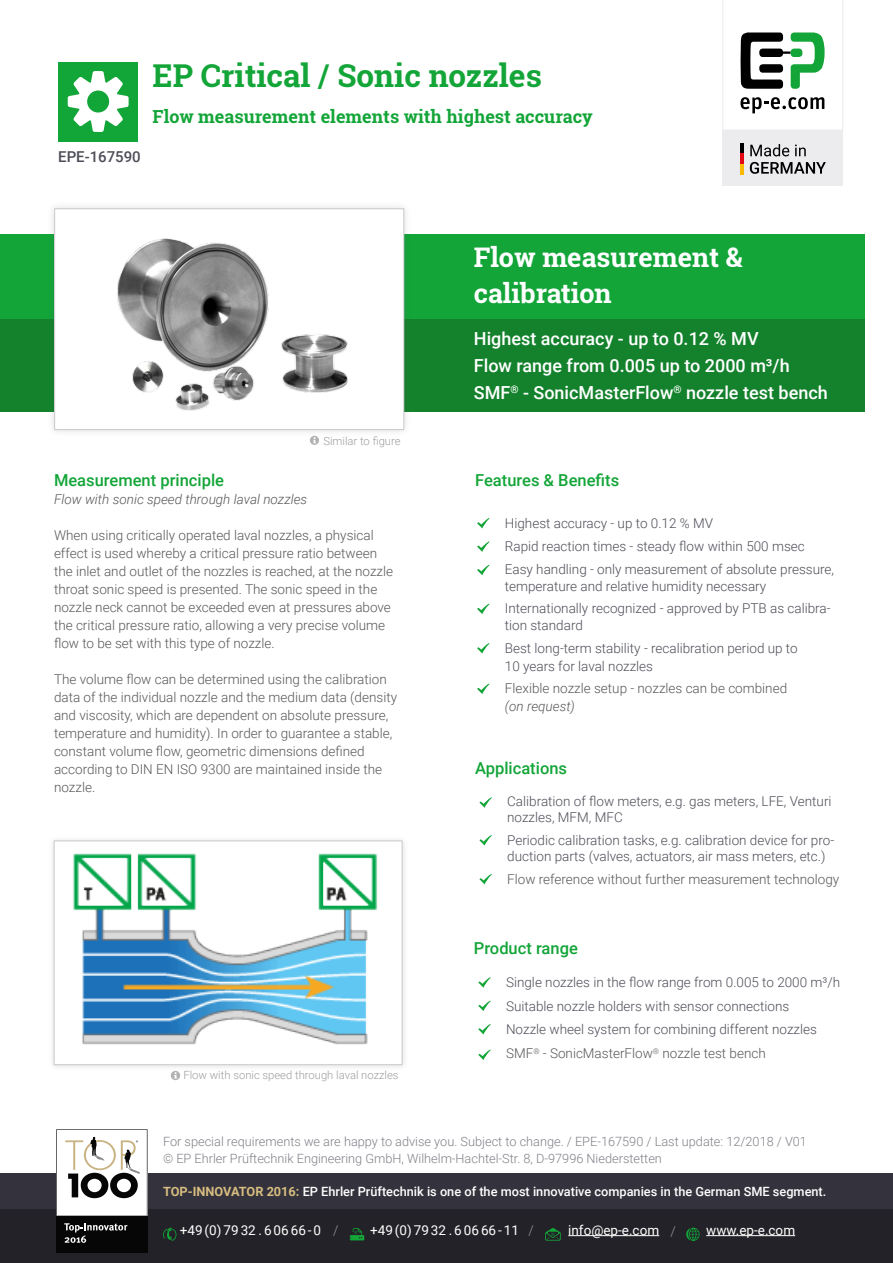
<style>
.page{position:relative;width:893px;height:1263px;background:#fff}
.page>*{position:absolute;margin:0;border:0;box-sizing:border-box;transform-origin:0 0}
.t1{font:700 31.5px "Roboto Slab";color:#13a538}
.t2{font:700 27px/36px "Roboto Slab";color:#fff}
.t3{font:500 18px/27px "Roboto";color:#fff}
.t4{font:700 18px "Roboto Slab";color:#13a538}
.t5{font:500 16.5px "Roboto";color:#13a538}
.t6{font:500 15px "Roboto";color:#4d4d58}
.t7{font:300 13.5px/18px "Roboto";color:#575756}
.t8{font:300 13.5px/23.7px "Roboto";color:#4d4d58}
.t9{font:13.5px "Roboto";color:#fff}
.t10{font:italic 300 13.5px "Roboto";color:#575756}
.t11{font:300 12.75px/16.5px "Roboto";color:#837e87}
.t12{font:500 12.75px "Roboto";color:#fff}
.t13{font:300 11.25px "Roboto";color:#9d9d9c}
.s1{color:#575756}
.s2{font-weight:700;color:#d8bd80}
.s3{font-weight:300;color:#9d989f}
</style>
<div class="page">
<div style="left:0;top:1174px;width:893px;height:38px;background:#34333d"></div>
<div style="left:0;top:1210px;width:893px;height:53px;background:#232228"></div>
<svg style="left:56px;top:1129px;width:91px;height:87px"></svg>
<div style="left:56px;top:1216px;width:91px;height:36px;background:#070606"></div>
<svg style="left:64px;top:1223px;width:64px;height:20px"></svg>
<svg style="left:163px;top:1227px;width:13px;height:14px"></svg>
<svg style="left:350px;top:1228px;width:14px;height:12px"></svg>
<svg style="left:545px;top:1228px;width:16px;height:12px"></svg>
<hr style="left:568px;top:1235px;width:91px;height:1px;background:#fff">
<svg style="left:686px;top:1227px;width:14px;height:14px"></svg>
<hr style="left:706px;top:1235px;width:89px;height:1px;background:#fff">
<div style="left:48px;top:835px;width:360px;height:236px;background:#4d4d58;opacity:.2"></div>
<div style="left:54px;top:841px;width:348px;height:224px;background:#fff"></div>
<img style="left:73px;top:853px;width:305px;height:192px">
<div style="left:54px;top:841px;width:348px;height:224px;border:1px solid #cbc8cd"></div>
<div style="left:0;top:318px;width:865px;height:94px;background:#14822c"></div>
<div style="left:0;top:234px;width:865px;height:84px;background:#13a538"></div>
<div style="left:47px;top:201px;width:364px;height:236px;background:#4d4d58;opacity:.2"></div>
<img style="left:56px;top:211px;width:346px;height:217px">
<div style="left:54px;top:209px;width:350px;height:221px;border:1px solid #cbc8cd"></div>
<svg style="left:722px;top:0;width:121px;height:131px"></svg>
<div style="left:722px;top:131px;width:121px;height:55px;background:#ecebed"></div>
<svg style="left:741px;top:143px;width:3px;height:32px"></svg>
<svg style="left:750px;top:144px;width:56px;height:12px"></svg>
<svg style="left:750px;top:162px;width:76px;height:12px"></svg>
<div style="left:58px;top:62px;width:80px;height:79px;background:#12a537"></div>
<svg style="left:68px;top:71px;width:61px;height:61px"></svg>
<svg style="left:310px;top:436px;width:9px;height:9px"></svg>
<svg style="left:477px;top:518px;width:12px;height:10px"></svg>
<svg style="left:477px;top:541px;width:12px;height:11px"></svg>
<svg style="left:477px;top:565px;width:12px;height:10px"></svg>
<svg style="left:477px;top:603px;width:12px;height:11px"></svg>
<svg style="left:477px;top:643px;width:12px;height:10px"></svg>
<svg style="left:477px;top:683px;width:12px;height:11px"></svg>
<svg style="left:478px;top:977px;width:13px;height:11px"></svg>
<svg style="left:478px;top:1000px;width:13px;height:11px"></svg>
<svg style="left:478px;top:1024px;width:13px;height:10px"></svg>
<svg style="left:478px;top:1049px;width:13px;height:11px"></svg>
<svg style="left:479px;top:797px;width:13px;height:11px"></svg>
<svg style="left:479px;top:835px;width:13px;height:10px"></svg>
<svg style="left:479px;top:874px;width:13px;height:10px"></svg>
<svg style="left:171px;top:1071px;width:9px;height:9px"></svg>
<p class="t6" style="left:58px;top:146px;width:84px">EPE-167590</p>
<h1 class="t1" style="left:153px;top:54px;width:391px">EP Critical / Sonic nozzles</h1>
<h3 class="t4" style="left:153px;top:104px;width:442px">Flow measurement elements with highest accuracy</h3>
<p class="t13" style="left:323px;top:433px;width:79px">Similar to figure</p>
<h2 class="t2" style="left:474px;top:239px;width:270px">Flow measurement &amp; calibration</h2>
<h3 class="t3" style="left:474px;top:324px;width:355px">Highest accuracy - up to 0.12 % MV<br>Flow range from 0.005 up to 2000 m³/h<br>SMF<sup>®</sup> - SonicMasterFlow<sup>®</sup> nozzle test bench</h3>
<p class="t5" style="left:54px;top:469px;width:172px">Measurement principle</p>
<p class="t10" style="left:54px;top:490px;width:255px">Flow with sonic speed through laval nozzles</p>
<p class="t7" style="left:54px;top:526px;width:341px">When using critically operated laval nozzles, a physical effect is used whereby a critical pressure ratio between the inlet and outlet of the nozzles is reached, at the nozzle throat sonic speed is presented. The sonic speed in the nozzle neck cannot be exceeded even at pressures above the critical pressure ratio, allowing a very precise volume flow to be set with this type of nozzle.</p>
<p class="t7" style="left:54px;top:670px;width:345px">The volume flow can be determined using the calibration data of the individual nozzle and the medium data (density and viscosity, which are dependent on absolute pressure, temperature and humidity). In order to guarantee a stable, constant volume flow, geometric dimensions defined according to DIN EN ISO 9300 are maintained inside the nozzle.</p>
<p class="t13" style="left:183px;top:1067px;width:217px">Flow with sonic speed through laval nozzles</p>
<p class="t5" style="left:475px;top:469px;width:146px">Features &amp; Benefits</p>
<p class="t8" style="left:505px;top:511px;width:331px;line-height:23.1px">Highest accuracy - up to 0.12 % MV<br>Rapid reaction times - steady flow within 500 msec<br>Easy handling - only measurement of absolute pressure,</p>
<p class="t8" style="left:505px;top:574px;width:327px;line-height:22.6px">temperature and relative humidity necessary<br>Internationally recognized - approved by PTB as calibra-</p>
<p class="t8" style="left:505px;top:613px;width:294px;line-height:22.6px">tion standard<br>Best long-term stability - recalibration period up to</p>
<p class="t8" style="left:505px;top:653px;width:150px">10 years for laval nozzles</p>
<p class="t7" style="left:505px;top:679px;width:284px">Flexible nozzle setup - nozzles can be combined</p>
<p class="t10" style="left:505px;top:697px;width:72px">(on request)</p>
<p class="t5" style="left:475px;top:757px;width:93px">Applications</p>
<p class="t8" style="left:507px;top:792px;width:326px;line-height:16.5px">Calibration of flow meters, e.g. gas meters, LFE, Venturi nozzles, MFM, MFC</p>
<p class="t8" style="left:507px;top:831px;width:328px;line-height:16.5px">Periodic calibration tasks, e.g. calibration device for pro&shy;duction parts (valves, actuators, air mass meters, etc.)</p>
<p class="t7" style="left:507px;top:869px;width:334px">Flow reference without further measurement technology</p>
<p class="t5" style="left:474px;top:937px;width:106px">Product range</p>
<p class="t8" style="left:506px;top:970px;width:336px">Single nozzles in the flow range from 0.005 to 2000 m³/h Suitable nozzle holders with sensor connections<br>Nozzle wheel system for combining different nozzles <span class="s1">SMF</span><sup>®</sup> <span class="s1">- SonicMasterFlow</span><sup>®</sup> <span class="s1">nozzle test bench</span></p>
<p class="t11" style="left:163px;top:1133px;width:645px">For special requirements we are happy to advise you. Subject to change. / EPE-167590 / Last update: 12/2018 / V01 © EP Ehrler Prüftechnik Engineering GmbH, Wilhelm-Hachtel-Str. 8, D-97996 Niederstetten</p>
<p class="t12" style="left:163px;top:1182px;width:665px"><span class="s2">TOP-INNOVATOR 2016:</span> EP Ehrler Prüftechnik is one of the most innovative companies in the German SME segment.</p>
<p class="t9" style="left:180px;top:1220px;width:160px">+49 (0) 79 32 . 6 06 66 - 0 <span class="s3">/</span></p>
<p class="t9" style="left:370px;top:1220px;width:165px">+49 (0) 79 32 . 6 06 66 - 11 <span class="s3">/</span></p>
<p class="t9" style="left:568px;top:1220px;width:109px">info@ep-e.com <span class="s3">/</span></p>
<p class="t9" style="left:706px;top:1220px;width:90px">www.ep-e.com</p>
</div>
